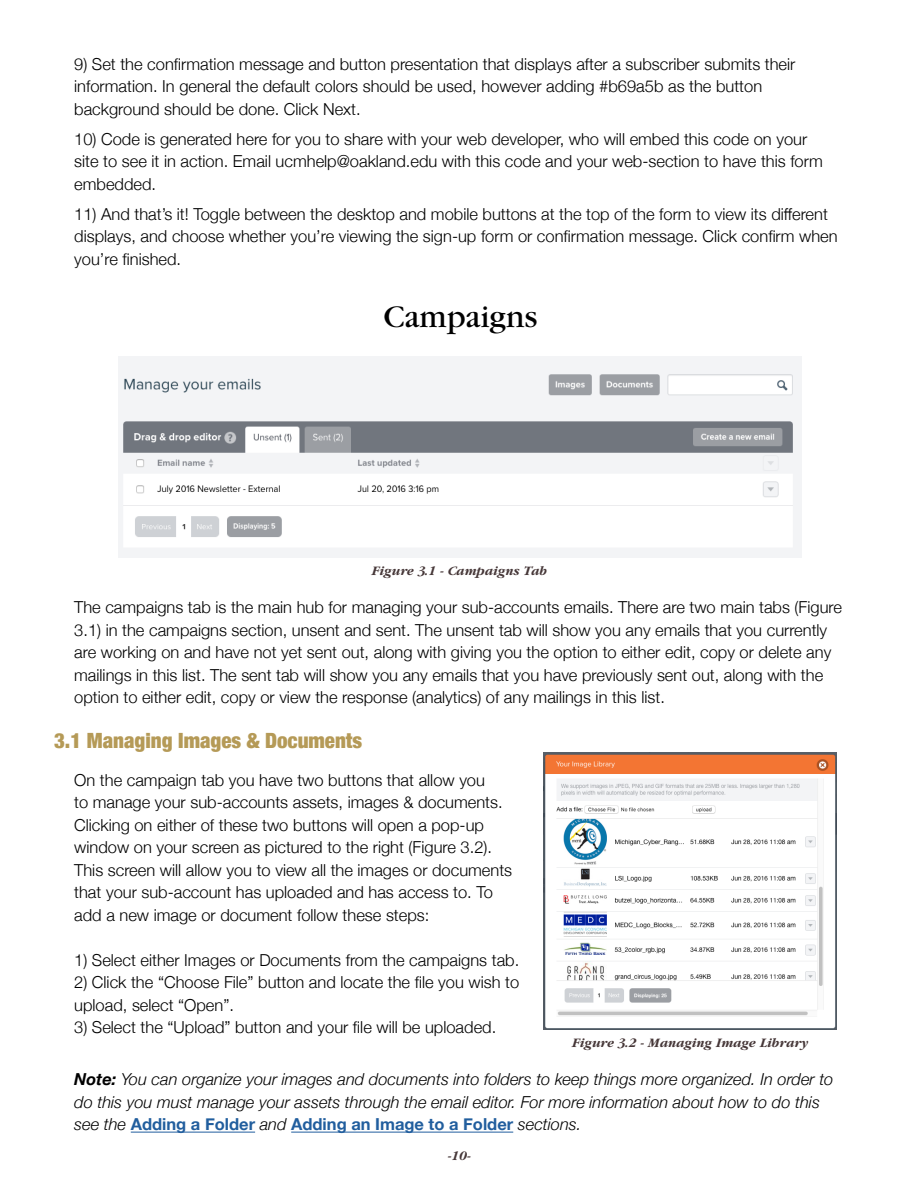
<style>
.page{position:relative;width:918px;height:1188px;background:#fff}
.page>*{position:absolute;margin:0;border:0;box-sizing:border-box;transform-origin:0 0}
.t1{font:33px "Garamond";color:#000}
.t2{font:900 condensed 21px "Helvetica Neue";color:#b59a57}
.Paragraph{font:300 16.5px/22.5px "Helvetica Neue";color:#000}
.Paragraph-2{font:italic 300 16.5px/22.5px "Helvetica Neue";color:#000}
.Figure_Style{font:italic 700 13.5px "Garamond";color:#463738}
.s1{font-weight:700}
.s2{font-weight:700;font-style:normal;color:#215e9e}
</style>
<div class="page">
<img style="left:119px;top:356px;width:683px;height:202px">
<img style="left:544px;top:752px;width:292px;height:277px">
<hr style="left:131px;top:1132px;width:124px;height:1px;background:#215e9e">
<hr style="left:291px;top:1132px;width:222px;height:1px;background:#215e9e">
<p class="Paragraph" style="left:74px;top:52px;width:723px">9) Set the confirmation message and button presentation that displays after a subscriber submits their information. In general the default colors should be used, however adding #b69a5b as the button background should be done. Click Next.</p>
<p class="Paragraph" style="left:74px;top:127px;width:750px">10) Code is generated here for you to share with your web developer, who will embed this code on your site to see it in action. Email ucmhelp@oakland.edu with this code and your web-section to have this form embedded.</p>
<p class="Paragraph" style="left:74px;top:202px;width:765px">11) And that’s it! Toggle between the desktop and mobile buttons at the top of the form to view its different displays, and choose whether you’re viewing the sign-up form or confirmation message. Click confirm when you’re finished.</p>
<p class="t1" style="left:383px;top:300px;width:155px">Campaigns</p>
<p class="Figure_Style" style="left:371px;top:563px;width:177px">Figure 3.1 - Campaigns Tab</p>
<p class="Paragraph" style="left:74px;top:595px;width:769px">The campaigns tab is the main hub for managing your sub-accounts emails. There are two main tabs (Figure 3.1) in the campaigns section, unsent and sent. The unsent tab will show you any emails that you currently are working on and have not yet sent out, along with giving you the option to either edit, copy or delete any mailings in this list. The sent tab will show you any emails that you have previously sent out, along with the option to either edit, copy or view the response (analytics) of any mailings in this list.</p>
<p class="t2" style="left:54px;top:723px;width:310px">3.1 Managing Images &amp; Documents</p>
<p class="Paragraph" style="left:74px;top:768px;width:439px">On the campaign tab you have two buttons that allow you<br>to manage your sub-accounts assets, images &amp; documents.<br>Clicking on either of these two buttons will open a pop-up window on your screen as pictured to the right (Figure 3.2).<br>This screen will allow you to view all the images or documents that your sub-account has uploaded and has access to. To add a new image or document follow these steps:</p>
<p class="Paragraph" style="left:74px;top:948px;width:447px">1) Select either Images or Documents from the campaigns tab.</p>
<p class="Paragraph" style="left:74px;top:970px;width:446px">2) Click the “Choose File” button and locate the file you wish to upload, select “Open”.</p>
<p class="Paragraph" style="left:74px;top:1015px;width:424px">3) Select the “Upload” button and your file will be uploaded.</p>
<p class="Figure_Style" style="left:571px;top:1035px;width:238px">Figure 3.2 - Managing Image Library</p>
<p class="Paragraph-2" style="left:74px;top:1067px;width:761px"><span class="s1">Note:</span> You can organize your images and documents into folders to keep things more organized. In order to do this you must manage your assets through the email editor. For more information about how to do this see the <span class="s2">Adding a Folder</span> and <span class="s2">Adding an Image to a Folder</span> sections.</p>
<p class="Figure_Style" style="left:447px;top:1148px;width:25px">-10-</p>
</div>
